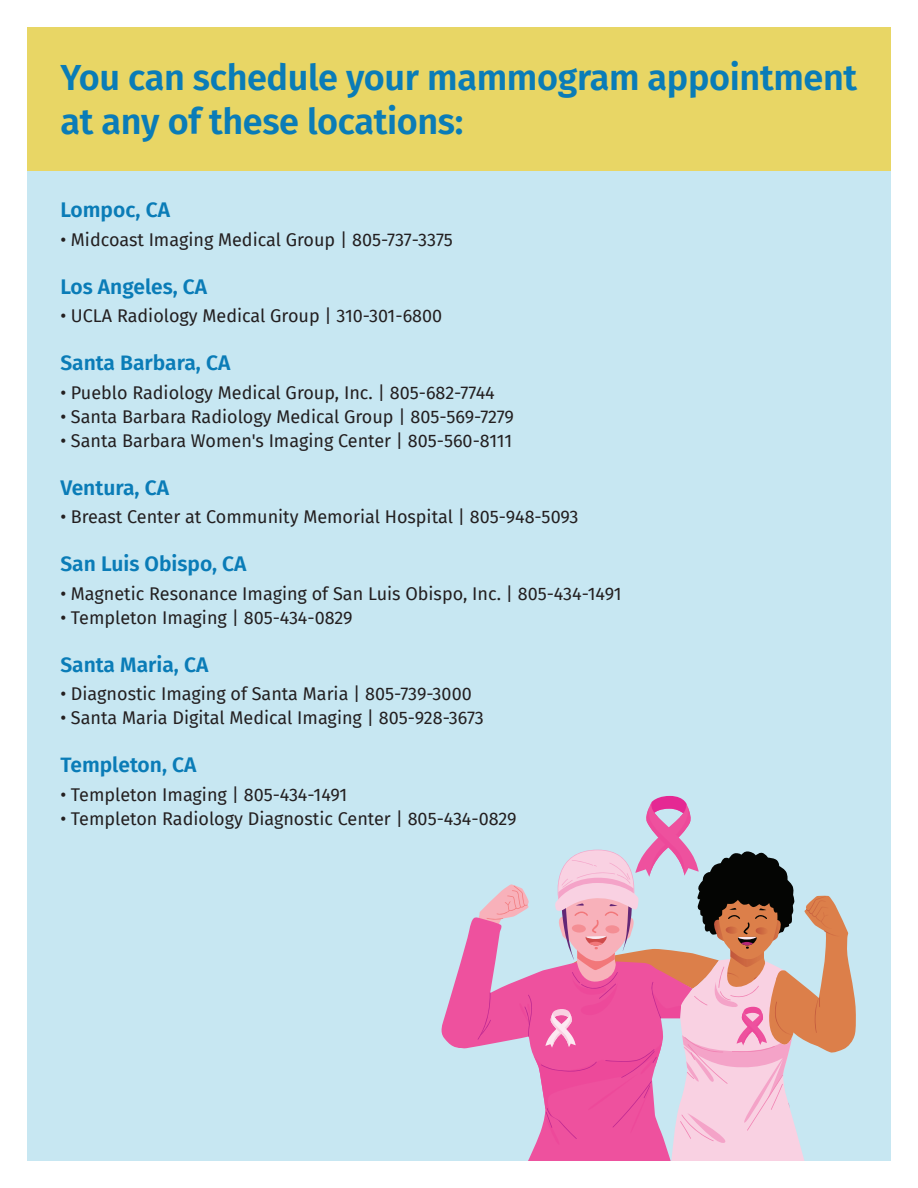
<style>
.page{position:relative;width:918px;height:1188px;background:#fff}
.page>*{position:absolute;margin:0;border:0;box-sizing:border-box;transform-origin:0 0}
.t1{font:600 36px/44.5px "Fira Sans";letter-spacing:-.01em;color:#0a7cb7}
.t2{font:600 21px "Fira Sans";color:#0a7cb7}
.t3{font:18px "Fira Sans";color:#231f20}
</style>
<div class="page">
<div style="left:27px;top:27px;width:864px;height:1134px;background:#c7e7f2"></div>
<div style="left:27px;top:27px;width:863px;height:144px;background:#e8d665"></div>
<svg style="left:441px;top:796px;width:415px;height:365px"></svg>
<h1 class="t1" style="left:61px;top:53px;width:798px">You can schedule your mammogram appointment at any of these locations:</h1>
<p class="t2" style="left:60px;top:193px;width:111px">Lompoc, CA</p>
<p class="t3" style="left:60px;top:226px;width:394px">• Midcoast Imaging Medical Group | 805-737-3375</p>
<p class="t2" style="left:60px;top:269px;width:148px">Los Angeles, CA</p>
<p class="t3" style="left:60px;top:302px;width:383px">• UCLA Radiology Medical Group | 310-301-6800</p>
<p class="t2" style="left:60px;top:346px;width:171px">Santa Barbara, CA</p>
<p class="t3" style="left:60px;top:379px;width:436px">• Pueblo Radiology Medical Group, Inc. | 805-682-7744</p>
<p class="t3" style="left:60px;top:403px;width:455px">• Santa Barbara Radiology Medical Group | 805-569-7279</p>
<p class="t3" style="left:60px;top:427px;width:453px">• Santa Barbara Women's Imaging Center | 805-560-8111</p>
<p class="t2" style="left:60px;top:470px;width:110px">Ventura, CA</p>
<p class="t3" style="left:60px;top:503px;width:520px">• Breast Center at Community Memorial Hospital | 805-948-5093</p>
<p class="t2" style="left:60px;top:547px;width:188px">San Luis Obispo, CA</p>
<p class="t3" style="left:60px;top:580px;width:563px">• Magnetic Resonance Imaging of San Luis Obispo, Inc. | 805-434-1491</p>
<p class="t3" style="left:60px;top:604px;width:294px">• Templeton Imaging | 805-434-0829</p>
<p class="t2" style="left:60px;top:647px;width:150px">Santa Maria, CA</p>
<p class="t3" style="left:60px;top:680px;width:413px">• Diagnostic Imaging of Santa Maria | 805-739-3000</p>
<p class="t3" style="left:60px;top:704px;width:425px">• Santa Maria Digital Medical Imaging | 805-928-3673</p>
<p class="t2" style="left:60px;top:748px;width:138px">Templeton, CA</p>
<p class="t3" style="left:60px;top:781px;width:289px">• Templeton Imaging | 805-434-1491</p>
<p class="t3" style="left:60px;top:805px;width:458px">• Templeton Radiology Diagnostic Center | 805-434-0829</p>
</div>
